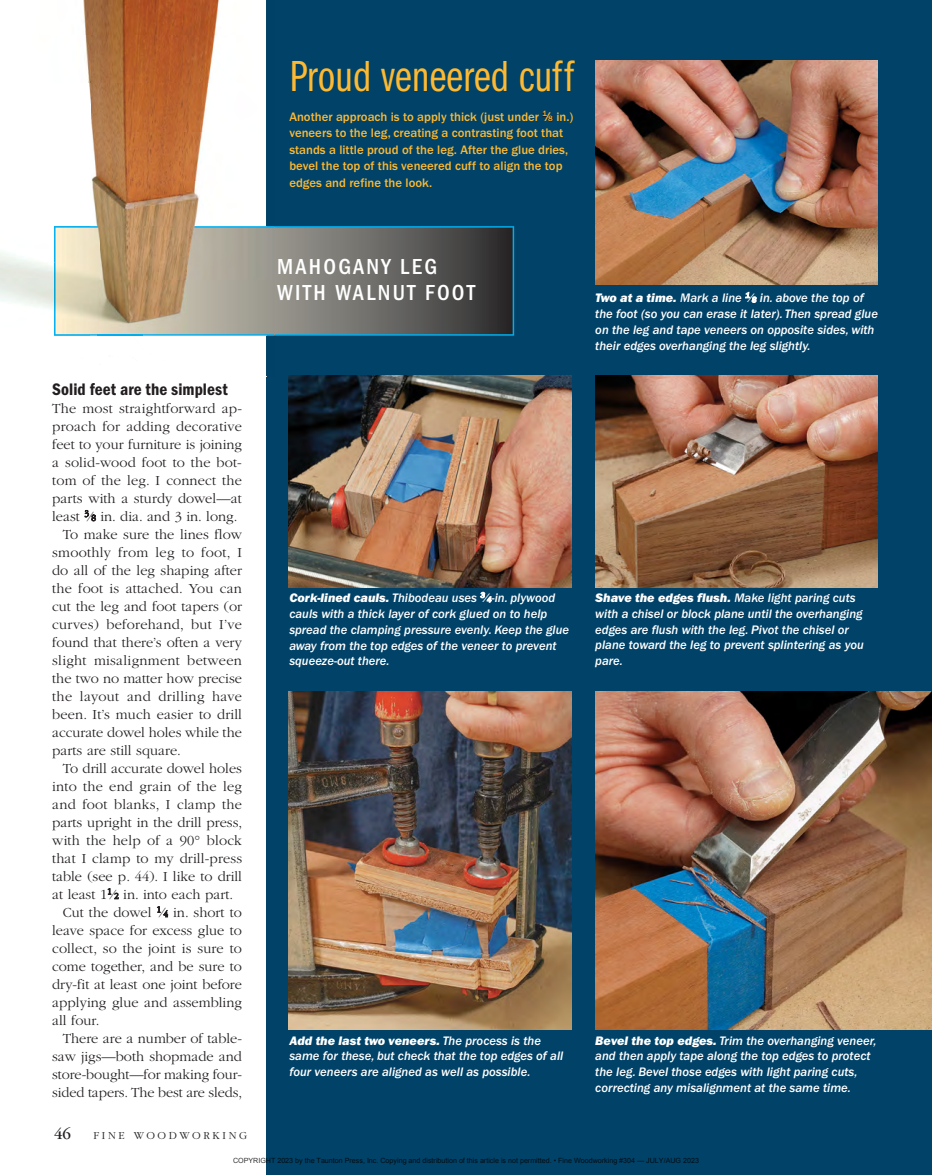
<style>
.page{position:relative;width:932px;height:1175px;background:#fff}
.page>*{position:absolute;margin:0;border:0;box-sizing:border-box;transform-origin:0 0}
.t1{font:45px "ITC Franklin Gothic Std Bk Cp";color:#fdb932}
.t2{font:500 condensed 22.5px/25.5px "ITC Franklin Gothic Std";letter-spacing:.1em;color:#fff}
.t3{font:17.25px "ITC Franklin Gothic Std Dm Cd";letter-spacing:.005em;color:#221e1f}
.t4{font:16.05px "ITC Garamond Std";color:#221e1f}
.t5{font:300 14.4px "ITC Garamond Std";color:#221e1f}
.t6{font:300 14.4px "ITC Garamond Std";letter-spacing:.02em;color:#221e1f}
.t7{font:300 14.4px "ITC Garamond Std";letter-spacing:.025em;color:#221e1f}
.t8{font:12.75px/15.8px "ITC Franklin Gothic Std Med It";color:#fff}
.t9{font:500 12.75px/16.5px "ITC Franklin Gothic Std";color:#fdb932}
.t10{font:300 11.1px "ITC Garamond Std";letter-spacing:.24em;color:#221e1f}
.t11{font:7.2px "Arial";color:rgb(0 0 0/.8)}
.s1{font-size:9px}
.s2{font-size:14.25px}
.s3{font-weight:600}
.s4{font-size:8.1px;color:#221e1f}
.s5{font-family:"ITC Franklin Gothic Std Hvy It"}
.s6{font-size:8.1px}
</style>
<div class="page">
<div style="left:266px;top:0;width:666px;height:1174px;background:#004268"></div>
<img style="left:595px;top:60px;width:283px;height:225px">
<img style="left:289px;top:376px;width:282px;height:211px">
<img style="left:595px;top:376px;width:283px;height:211px">
<img style="left:289px;top:692px;width:282px;height:338px">
<img style="left:595px;top:692px;width:337px;height:338px">
<svg style="left:274px;top:226px;width:240px;height:110px"></svg>
<img style="left:83px;top:0;width:136px;height:181px">
<img style="left:92px;top:181px;width:107px;height:45px">
<img style="left:98px;top:228px;width:176px;height:108px">
<img style="left:142px;top:226px;width:132px;height:2px">
<img style="left:54px;top:226px;width:88px;height:37px">
<img style="left:54px;top:262px;width:44px;height:74px">
<p class="t3" style="left:52px;top:379px;width:177px">Solid feet are the simplest</p>
<p class="t5" style="left:52px;top:400px;width:191px">The most straightforward ap-</p>
<p class="t5" style="left:52px;top:418px;width:191px">proach for adding decorative</p>
<p class="t5" style="left:52px;top:436px;width:191px">feet to your furniture is joining</p>
<p class="t5" style="left:52px;top:454px;width:191px">a solid-wood foot to the bot-</p>
<p class="t5" style="left:52px;top:472px;width:191px">tom of the leg. I connect the</p>
<p class="t5" style="left:52px;top:490px;width:191px">parts with a sturdy dowel—at</p>
<p class="t5" style="left:52px;top:508px;width:187px">least <sup>3</sup>⁄<span class="s1">8</span> in. dia. and 3 in. long.</p>
<p class="t5" style="left:63px;top:526px;width:181px">To make sure the lines flow</p>
<p class="t6" style="left:52px;top:544px;width:191px">smoothly from leg to foot, I</p>
<p class="t5" style="left:52px;top:562px;width:191px">do all of the leg shaping after</p>
<p class="t5" style="left:52px;top:580px;width:191px">the foot is attached. You can</p>
<p class="t5" style="left:52px;top:598px;width:191px">cut the leg and foot tapers (or</p>
<p class="t6" style="left:52px;top:616px;width:191px">curves) beforehand, but I’ve</p>
<p class="t5" style="left:52px;top:634px;width:191px">found that there’s often a very</p>
<p class="t6" style="left:52px;top:652px;width:191px">slight misalignment between</p>
<p class="t5" style="left:52px;top:670px;width:191px">the two no matter how precise</p>
<p class="t7" style="left:52px;top:688px;width:191px">the layout and drilling have</p>
<p class="t5" style="left:52px;top:706px;width:191px">been. It’s much easier to drill</p>
<p class="t5" style="left:52px;top:724px;width:191px">accurate dowel holes while the</p>
<p class="t5" style="left:52px;top:742px;width:130px">parts are still square.</p>
<p class="t5" style="left:63px;top:760px;width:181px">To drill accurate dowel holes</p>
<p class="t5" style="left:52px;top:778px;width:191px">into the end grain of the leg</p>
<p class="t5" style="left:52px;top:796px;width:191px">and foot blanks, I clamp the</p>
<p class="t5" style="left:52px;top:814px;width:191px">parts upright in the drill press,</p>
<p class="t5" style="left:52px;top:832px;width:191px">with the help of a 90° block</p>
<p class="t5" style="left:52px;top:850px;width:191px">that I clamp to my drill-press</p>
<p class="t5" style="left:52px;top:868px;width:191px">table (see p. 44). I like to drill</p>
<p class="t5" style="left:52px;top:886px;width:182px">at least 1<span class="s2">-</span><sup>1</sup>⁄<span class="s1">2</span> in. into each part.</p>
<p class="t5" style="left:63px;top:904px;width:181px">Cut the dowel <sup>1</sup>⁄<span class="s1">4</span> in. short to</p>
<p class="t5" style="left:52px;top:922px;width:191px">leave space for excess glue to</p>
<p class="t5" style="left:52px;top:940px;width:191px">collect, so the joint is sure to</p>
<p class="t5" style="left:52px;top:958px;width:191px">come together, and be sure to</p>
<p class="t5" style="left:52px;top:976px;width:191px">dry-fit at least one joint before</p>
<p class="t5" style="left:52px;top:994px;width:191px">applying glue and assembling</p>
<p class="t5" style="left:52px;top:1012px;width:49px">all four.</p>
<p class="t5" style="left:63px;top:1030px;width:181px">There are a number of table-</p>
<p class="t5" style="left:52px;top:1048px;width:191px">saw jigs—both shopmade and</p>
<p class="t5" style="left:52px;top:1066px;width:191px">store-bought—for making four-</p>
<p class="t5" style="left:52px;top:1084px;width:191px">sided tapers. The best are sleds,</p>
<p class="t4" style="left:54px;top:1124px;width:19px">46</p>
<p class="t10" style="left:93px;top:1129px;width:155px">FINE WOODWORKING</p>
<p class="t1" style="left:289px;top:51px;width:286px">Proud veneered cuff</p>
<p class="t9" style="left:289px;top:109px;width:285px">Another approach is to apply thick (just under <sup>1</sup><span class="s3">⁄</span><span class="s4">8</span> in.) veneers to the leg, creating a contrasting foot that stands a little proud of the leg. After the glue dries, bevel the top of this veneered cuff to align the top edges and refine the look.</p>
<p class="t2" style="left:277px;top:254px;width:199px">MAHOGANY LEG<br>WITH WALNUT FOOT</p>
<p class="t8" style="left:595px;top:290px;width:284px"><span class="s5">Two at a time.</span> Mark a line <sup>1</sup>⁄<span class="s6">8</span> in. above the top of the foot (so you can erase it later). Then spread glue on the leg and tape veneers on opposite sides, with their edges overhanging the leg slightly.</p>
<p class="t8" style="left:289px;top:590px;width:281px"><span class="s5">Cork-lined cauls.</span> Thibodeau uses <sup>3</sup>⁄<span class="s6">4</span>-in. plywood cauls with a thick layer of cork glued on to help spread the clamping pressure evenly. Keep the glue away from the top edges of the veneer to prevent squeeze-out there.</p>
<p class="t8" style="left:595px;top:590px;width:270px"><span class="s5">Shave the edges flush.</span> Make light paring cuts with a chisel or block plane until the overhanging edges are flush with the leg. Pivot the chisel or plane toward the leg to prevent splintering as you pare.</p>
<p class="t8" style="left:289px;top:1032px;width:275px"><span class="s5">Add the last two veneers.</span> The process is the same for these, but check that the top edges of all four veneers are aligned as well as possible.</p>
<p class="t8" style="left:595px;top:1032px;width:283px"><span class="s5">Bevel the top edges.</span> Trim the overhanging veneer, and then apply tape along the top edges to protect the leg. Bevel those edges with light paring cuts, correcting any misalignment at the same time.</p>
<p class="t11" style="left:233px;top:1155px;width:467px">COPYRIGHT 2023 by the Taunton Press, Inc. Copying and distribution of this article is not permitted. • Fine Woodworking #304 — JULY/AUG 2023</p>
</div>
